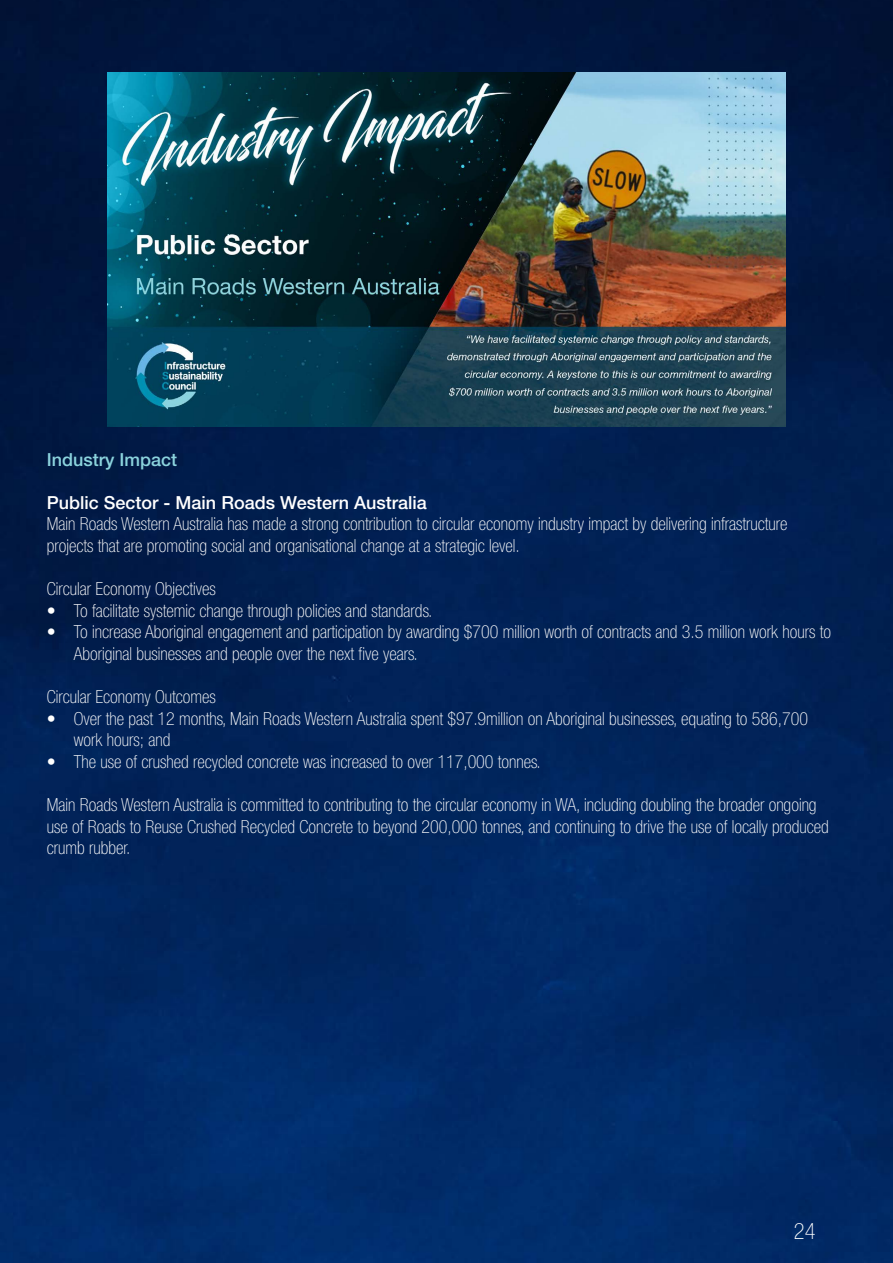
<style>
.page{position:relative;width:893px;height:1263px;background:#fff}
.page>*{position:absolute;margin:0;border:0;box-sizing:border-box;transform-origin:0 0}
.t1{font:100 condensed 22.5px "Helvetica Neue LT Pro";color:#fff}
.t2{font:100 condensed 18px/21.6px "Helvetica Neue LT Pro";color:#fff}
.t3{font:500 18px "Helvetica Neue LT Pro";color:#fff}
.t4{font:500 18px "Helvetica Neue LT Pro";color:#8bd3dd}
</style>
<div class="page">
<img style="left:0;top:0;width:893px;height:1263px">
<img style="left:108px;top:73px;width:677px;height:354px">
<p class="t4" style="left:47px;top:448px;width:132px">Industry Impact</p>
<p class="t3" style="left:47px;top:491px;width:381px">Public Sector - Main Roads Western Australia</p>
<p class="t2" style="left:47px;top:513px;width:742px">Main Roads Western Australia has made a strong contribution to circular economy industry impact by delivering infrastructure projects that are promoting social and organisational change at a strategic level.</p>
<p class="t2" style="left:47px;top:578px;width:170px">Circular Economy Objectives</p>
<p class="t2" style="left:47px;top:600px;width:387px">• To facilitate systemic change through policies and standards.</p>
<p class="t2" style="left:74px;top:621px;width:759px;text-indent:-27px">• To increase Aboriginal engagement and participation by awarding $700 million worth of contracts and 3.5 million work hours to<br>Aboriginal businesses and people over the next five years.</p>
<p class="t2" style="left:47px;top:686px;width:170px">Circular Economy Outcomes</p>
<p class="t2" style="left:74px;top:708px;width:736px;text-indent:-27px">• Over the past 12 months, Main Roads Western Australia spent $97.9million on Aboriginal businesses, equating to 586,700 work hours; and</p>
<p class="t2" style="left:47px;top:751px;width:495px">• The use of crushed recycled concrete was increased to over 117,000 tonnes.</p>
<p class="t2" style="left:47px;top:794px;width:783px">Main Roads Western Australia is committed to contributing to the circular economy in WA, including doubling the broader ongoing use of Roads to Reuse Crushed Recycled Concrete to beyond 200,000 tonnes, and continuing to drive the use of locally produced crumb rubber.</p>
<p class="t1" style="left:794px;top:1218px;width:23px">24</p>
</div>
